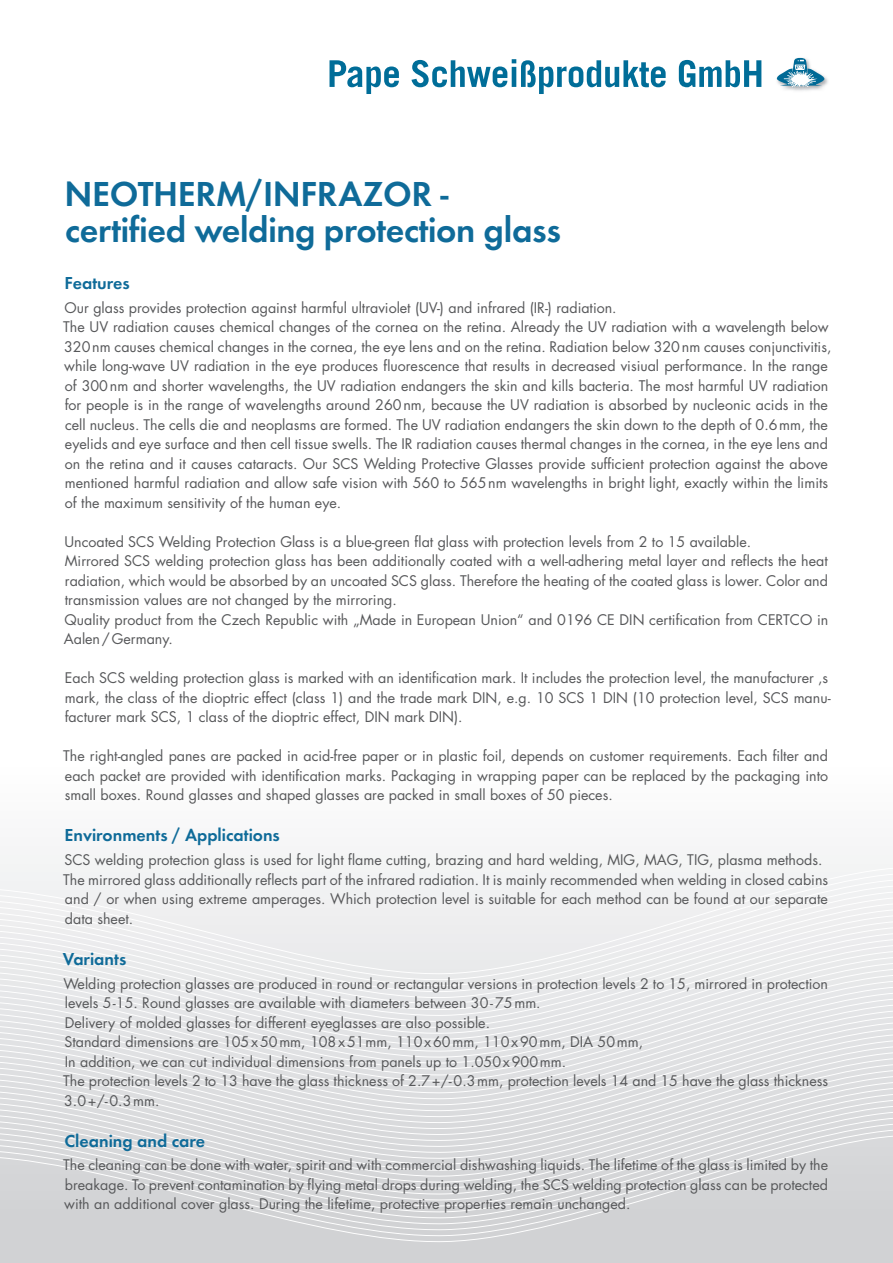
<style>
.page{position:relative;width:893px;height:1263px;background:#fff}
.page>*{position:absolute;margin:0;border:0;box-sizing:border-box;transform-origin:0 0}
.t1{font:600 36px/36px "Futura";letter-spacing:-.01em;color:#0f6b99}
.t2{font:600 18px "Futura";color:#0f6b99}
.t3{font:14.25px/19.5px "Futura";color:#57585a}
</style>
<div class="page">
<svg style="left:0;top:855px;width:893px;height:408px"></svg>
<div style="left:0;top:867px;width:893px;height:6px;background:#f3f4f4"></div>
<div style="left:0;top:873px;width:893px;height:6px;background:#f2f3f4"></div>
<div style="left:0;top:879px;width:893px;height:5px;background:#f1f2f3"></div>
<div style="left:0;top:884px;width:893px;height:6px;background:#f1f2f3"></div>
<div style="left:0;top:890px;width:893px;height:6px;background:#f0f1f2"></div>
<div style="left:0;top:896px;width:893px;height:6px;background:#f0f1f2"></div>
<div style="left:0;top:902px;width:893px;height:6px;background:#f0f0f1"></div>
<div style="left:0;top:908px;width:893px;height:6px;background:#efeff0"></div>
<div style="left:0;top:914px;width:893px;height:6px;background:#eeeeef"></div>
<svg style="left:0;top:920px;width:893px;height:6px;background:#efeff0"></svg>
<svg style="left:0;top:926px;width:893px;height:6px"></svg>
<svg style="left:0;top:932px;width:893px;height:6px"></svg>
<svg style="left:0;top:938px;width:893px;height:6px"></svg>
<svg style="left:0;top:944px;width:893px;height:6px"></svg>
<svg style="left:0;top:950px;width:893px;height:6px"></svg>
<svg style="left:0;top:956px;width:893px;height:6px"></svg>
<svg style="left:0;top:962px;width:893px;height:6px"></svg>
<svg style="left:0;top:968px;width:893px;height:6px"></svg>
<svg style="left:0;top:974px;width:893px;height:6px"></svg>
<svg style="left:0;top:980px;width:893px;height:6px"></svg>
<svg style="left:0;top:986px;width:893px;height:6px"></svg>
<svg style="left:0;top:992px;width:893px;height:6px"></svg>
<svg style="left:0;top:998px;width:893px;height:6px"></svg>
<svg style="left:0;top:1004px;width:893px;height:5px"></svg>
<svg style="left:0;top:1009px;width:893px;height:6px"></svg>
<svg style="left:0;top:1015px;width:893px;height:6px"></svg>
<svg style="left:0;top:1021px;width:893px;height:6px"></svg>
<svg style="left:0;top:1027px;width:893px;height:6px"></svg>
<svg style="left:0;top:1033px;width:893px;height:6px"></svg>
<svg style="left:0;top:1039px;width:893px;height:6px"></svg>
<svg style="left:0;top:1045px;width:893px;height:6px"></svg>
<svg style="left:0;top:1051px;width:893px;height:6px"></svg>
<svg style="left:0;top:1057px;width:893px;height:6px"></svg>
<svg style="left:0;top:1063px;width:893px;height:6px"></svg>
<svg style="left:0;top:1069px;width:893px;height:6px"></svg>
<svg style="left:0;top:1075px;width:893px;height:6px"></svg>
<svg style="left:0;top:1081px;width:893px;height:6px"></svg>
<svg style="left:0;top:1087px;width:893px;height:6px"></svg>
<svg style="left:0;top:1093px;width:893px;height:6px"></svg>
<svg style="left:0;top:1099px;width:893px;height:6px"></svg>
<svg style="left:0;top:1105px;width:893px;height:6px"></svg>
<svg style="left:0;top:1111px;width:893px;height:6px;background:#e0e1e2"></svg>
<svg style="left:0;top:1117px;width:893px;height:6px;background:#dfe0e2"></svg>
<svg style="left:0;top:1123px;width:893px;height:6px;background:#dfe0e1"></svg>
<svg style="left:0;top:1129px;width:893px;height:5px;background:#dedfe0"></svg>
<svg style="left:0;top:1134px;width:893px;height:110px;background:#d7d8da"></svg>
<svg style="left:329px;top:59px;width:432px;height:35px"></svg>
<img style="left:776px;top:76px;width:52px;height:15px">
<svg style="left:777px;top:57px;width:47px;height:31px"></svg>
<h1 class="t1" style="left:65px;top:175px;width:498px">Neotherm/In frazor - certified welding protection glass</h1>
<p class="t2" style="left:65px;top:272px;width:67px">Features</p>
<p class="t3" style="left:63px;top:298px;width:770px">Our glass provides protection against harmful ultraviolet (UV-) and infrared (IR-) radiation.<br>The UV radiation causes chemical changes of the cornea on the retina. Already the UV radiation with a wavelength below 320nm causes chemical changes in the cornea, the eye lens and on the retina. Radiation below 320nm causes conjunctivitis, while long-wave UV radiation in the eye produces fluorescence that results in decreased visiual performance. In the range of 300nm and shorter wavelengths, the UV radiation endangers the skin and kills bacteria. The most harmful UV radiation for people is in the range of wavelengths around 260nm, because the UV radiation is absorbed by nucleonic acids in the cell nucleus. The cells die and neoplasms are formed. The UV radiation endangers the skin down to the depth of 0.6mm, the eyelids and eye surface and then cell tissue swells. The IR radiation causes thermal changes in the cornea, in the eye lens and on the retina and it causes cataracts. Our SCS Welding Protective Glasses provide sufficient protection against the above mentioned harmful radiation and allow safe vision with 560 to 565nm wavelengths in bright light, exactly within the limits of the maximum sensitivity of the human eye.</p>
<p class="t3" style="left:64px;top:532px;width:766px">Uncoated SCS Welding Protection Glass is a blue-green flat glass with protection levels from 2 to 15 available.<br>Mirrored SCS welding protection glass has been additionally coated with a well-adhering metal layer and reflects the heat radiation, which would be absorbed by an uncoated SCS glass. Therefore the heating of the coated glass is lower. Color and transmission values are not changed by the mirroring.<br>Quality product from the Czech Republic with „Made in European Union“ and 0196 CE DIN certification from CERTCO in Aalen/Germany.</p>
<p class="t3" style="left:65px;top:668px;width:767px">Each SCS welding protection glass is marked with an identification mark. It includes the protection level, the manufacturer ‚s mark, the class of the dioptric effect (class 1) and the trade mark DIN, e.g. 10 SCS 1 DIN (10 protection level, SCS manu&shy;facturer mark SCS, 1 class of the dioptric effect, DIN mark DIN).</p>
<p class="t3" style="left:63px;top:746px;width:766px;text-align:justify">The right-angled panes are packed in acid-free paper or in plastic foil, depends on customer requirements. Each filter and each packet are provided with identification marks. Packaging in wrapping paper can be replaced by the packaging into small boxes. Round glasses and shaped glasses are packed in small boxes of 50 pieces.</p>
<p class="t2" style="left:65px;top:825px;width:217px">Environments / Applications</p>
<p class="t3" style="left:63px;top:850px;width:766px">SCS welding protection glass is used for light flame cutting, brazing and hard welding, MIG, MAG, TIG, plasma methods.<br>The mirrored glass additionally reflects part of the infrared radiation. It is mainly recommended when welding in closed cabins and / or when using extreme amperages. Which protection level is suitable for each method can be found at our separate data sheet.</p>
<p class="t2" style="left:63px;top:948px;width:65px">Variants</p>
<p class="t3" style="left:63px;top:973px;width:766px">Welding protection glasses are produced in round or rectangular versions in protection levels 2 to 15, mirrored in protection levels 5-15. Round glasses are available with diameters between 30-75mm.<br>Delivery of molded glasses for different eyeglasses are also possible.<br>Standard dimensions are 105x50mm, 108x51mm, 110x60mm, 110x90mm, DIA 50mm,<br>In addition, we can cut individual dimensions from panels up to 1.050x900mm.<br>The protection levels 2 to 13 have the glass thickness of 2.7+/-0.3mm, protection levels 14 and 15 have the glass thickness 3.0+/-0.3mm.</p>
<p class="t2" style="left:64px;top:1130px;width:142px">Cleaning and care</p>
<p class="t3" style="left:63px;top:1155px;width:766px;text-align:justify">The cleaning can be done with water, spirit and with commercial dishwashing liquids. The lifetime of the glass is limited by the breakage. To prevent contamination by flying metal drops during welding, the SCS welding protection glass can be protected with an additional cover glass. During the lifetime, protective properties remain unchanged.</p>
</div>
